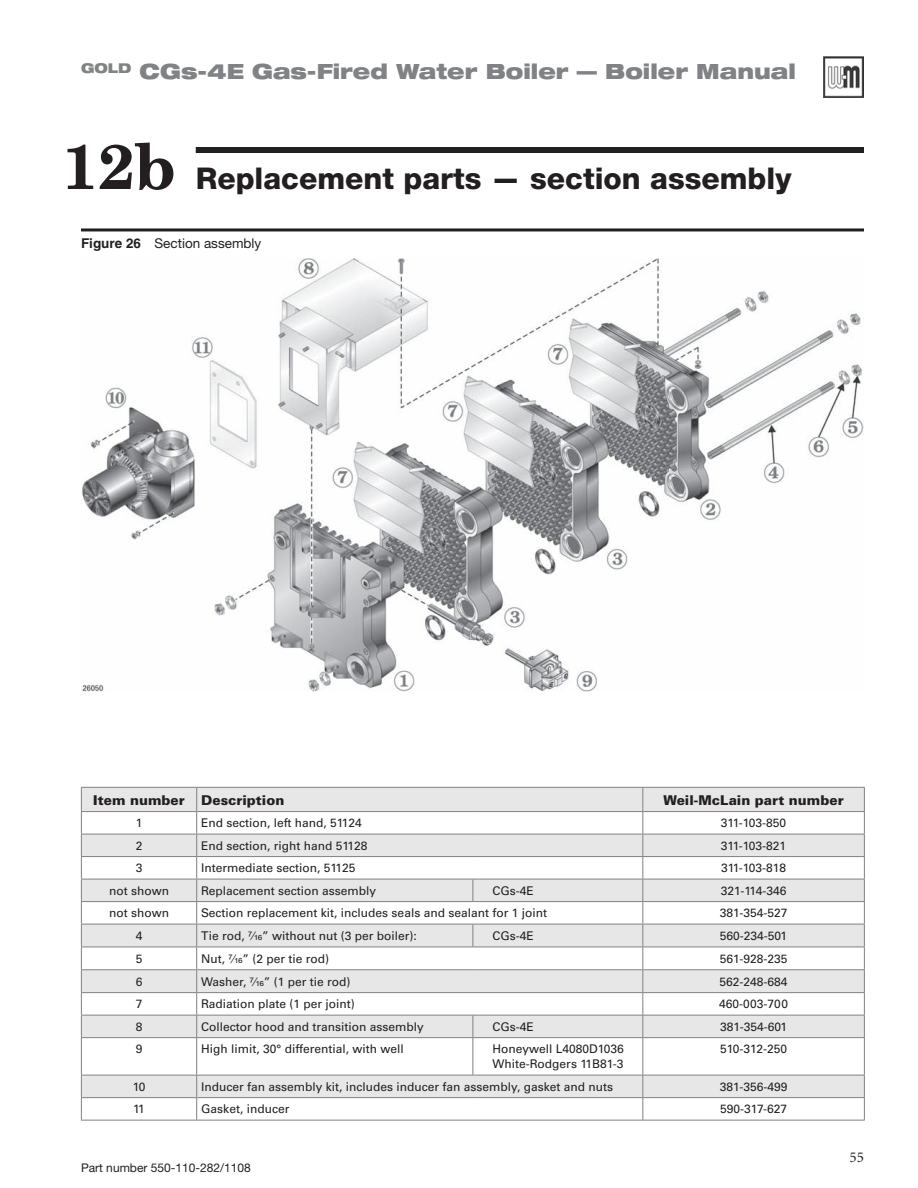
<style>
.page{position:relative;width:918px;height:1188px;background:#fff}
.page>*{position:absolute;margin:0;border:0;box-sizing:border-box;transform-origin:0 0}
.t1{font:800 30px "Helvetica Neue";color:#231f20}
.t2{font:900 expanded 21px "Helvetica Neue";color:#808285;scale:.96 1}
.t3{font:15px "Minion";color:#231f20}
.t4{font:900 13.5px "Univers";color:#231f20}
.t5{font:13.5px "Helvetica Neue";color:#231f20}
.t6{font:12px/15px "Univers";color:#231f20}
.t7{font:12px "Helvetica Neue";color:#231f20}
.s1{font-family:"New Century Schlbk";font-weight:700;font-size:63px}
.s2{font-family:"Helvetica";font-weight:700}
.s3{font-family:"Helvetica Fraction"}
</style>
<div class="page">
<img style="left:824px;top:57px;width:40px;height:40px">
<div style="left:196px;top:147px;width:668px;height:6px;background:#231f20"></div>
<hr style="left:81px;top:228px;width:783px;height:3px;background:#231f20">
<img style="left:82px;top:258px;width:782px;height:433px">
<div style="left:82px;top:788px;width:782px;height:23px;background:#e6e7e6"></div>
<svg style="left:82px;top:812px;width:782px;height:308px"></svg>
<hr style="left:81px;top:787px;width:116px;height:1px;background:#808180">
<hr style="left:197px;top:787px;width:276px;height:1px;background:#808180">
<hr style="left:473px;top:787px;width:170px;height:1px;background:#808180">
<hr style="left:643px;top:787px;width:222px;height:1px;background:#808180">
<hr style="left:81px;top:811px;width:116px;height:1px;background:#808180">
<hr style="left:197px;top:811px;width:276px;height:1px;background:#808180">
<hr style="left:473px;top:811px;width:170px;height:1px;background:#808180">
<hr style="left:643px;top:811px;width:222px;height:1px;background:#808180">
<hr style="left:81px;top:834px;width:116px;height:1px;background:#808180">
<hr style="left:197px;top:834px;width:276px;height:1px;background:#808180">
<hr style="left:473px;top:834px;width:170px;height:1px;background:#808180">
<hr style="left:643px;top:834px;width:222px;height:1px;background:#808180">
<hr style="left:81px;top:856px;width:116px;height:1px;background:#808180">
<hr style="left:197px;top:856px;width:276px;height:1px;background:#808180">
<hr style="left:473px;top:856px;width:170px;height:1px;background:#808180">
<hr style="left:643px;top:856px;width:222px;height:1px;background:#808180">
<hr style="left:81px;top:879px;width:116px;height:1px;background:#808180">
<hr style="left:197px;top:879px;width:276px;height:1px;background:#808180">
<hr style="left:473px;top:879px;width:170px;height:1px;background:#808180">
<hr style="left:643px;top:879px;width:222px;height:1px;background:#808180">
<hr style="left:81px;top:901px;width:116px;height:1px;background:#808180">
<hr style="left:197px;top:901px;width:276px;height:1px;background:#808180">
<hr style="left:473px;top:901px;width:170px;height:1px;background:#808180">
<hr style="left:643px;top:901px;width:222px;height:1px;background:#808180">
<hr style="left:81px;top:924px;width:116px;height:1px;background:#808180">
<hr style="left:197px;top:924px;width:276px;height:1px;background:#808180">
<hr style="left:473px;top:924px;width:170px;height:1px;background:#808180">
<hr style="left:643px;top:924px;width:222px;height:1px;background:#808180">
<hr style="left:81px;top:947px;width:116px;height:1px;background:#808180">
<hr style="left:197px;top:947px;width:276px;height:1px;background:#808180">
<hr style="left:473px;top:947px;width:170px;height:1px;background:#808180">
<hr style="left:643px;top:947px;width:222px;height:1px;background:#808180">
<hr style="left:81px;top:969px;width:116px;height:1px;background:#808180">
<hr style="left:197px;top:969px;width:276px;height:1px;background:#808180">
<hr style="left:473px;top:969px;width:170px;height:1px;background:#808180">
<hr style="left:643px;top:969px;width:222px;height:1px;background:#808180">
<hr style="left:81px;top:992px;width:116px;height:1px;background:#808180">
<hr style="left:197px;top:992px;width:276px;height:1px;background:#808180">
<hr style="left:473px;top:992px;width:170px;height:1px;background:#808180">
<hr style="left:643px;top:992px;width:222px;height:1px;background:#808180">
<hr style="left:81px;top:1015px;width:116px;height:1px;background:#808180">
<hr style="left:197px;top:1015px;width:276px;height:1px;background:#808180">
<hr style="left:473px;top:1015px;width:170px;height:1px;background:#808180">
<hr style="left:643px;top:1015px;width:222px;height:1px;background:#808180">
<hr style="left:81px;top:1037px;width:116px;height:1px;background:#808180">
<hr style="left:197px;top:1037px;width:276px;height:1px;background:#808180">
<hr style="left:473px;top:1037px;width:170px;height:1px;background:#808180">
<hr style="left:643px;top:1037px;width:222px;height:1px;background:#808180">
<hr style="left:81px;top:1075px;width:116px;height:1px;background:#808180">
<hr style="left:197px;top:1075px;width:276px;height:1px;background:#808180">
<hr style="left:473px;top:1075px;width:170px;height:1px;background:#808180">
<hr style="left:643px;top:1075px;width:222px;height:1px;background:#808180">
<hr style="left:81px;top:1097px;width:116px;height:1px;background:#808180">
<hr style="left:197px;top:1097px;width:276px;height:1px;background:#808180">
<hr style="left:473px;top:1097px;width:170px;height:1px;background:#808180">
<hr style="left:643px;top:1097px;width:222px;height:1px;background:#808180">
<hr style="left:81px;top:1120px;width:116px;height:1px;background:#808180">
<hr style="left:197px;top:1120px;width:276px;height:1px;background:#808180">
<hr style="left:473px;top:1120px;width:170px;height:1px;background:#808180">
<hr style="left:643px;top:1120px;width:222px;height:1px;background:#808180">
<svg style="left:81px;top:788px;width:1px;height:249px"></svg>
<hr style="left:81px;top:1038px;width:1px;height:37px;background:#808180">
<svg style="left:81px;top:1076px;width:1px;height:44px"></svg>
<svg style="left:473px;top:879px;width:1px;height:22px"></svg>
<svg style="left:473px;top:924px;width:1px;height:23px"></svg>
<svg style="left:196px;top:788px;width:1px;height:249px"></svg>
<svg style="left:473px;top:1016px;width:1px;height:21px"></svg>
<svg style="left:642px;top:788px;width:1px;height:249px"></svg>
<svg style="left:864px;top:788px;width:1px;height:249px"></svg>
<hr style="left:196px;top:1038px;width:1px;height:37px;background:#808180">
<hr style="left:473px;top:1038px;width:1px;height:37px;background:#808180">
<hr style="left:642px;top:1038px;width:1px;height:37px;background:#808180">
<hr style="left:864px;top:1038px;width:1px;height:37px;background:#808180">
<svg style="left:196px;top:1076px;width:1px;height:44px"></svg>
<svg style="left:642px;top:1076px;width:1px;height:44px"></svg>
<svg style="left:864px;top:1076px;width:1px;height:44px"></svg>
<h2 class="t2" style="left:81px;top:57px;width:746px"><sup>GOLD</sup> CGs-4E Gas-Fired Water Boiler — Boiler Manual</h2>
<h1 class="t1" style="left:62px;top:160px;width:731px"><span class="s1">12b</span> Replacement parts — section assembly</h1>
<p class="t5" style="left:81px;top:235px;width:182px"><span class="s2">Figure 26</span> Section assembly</p>
<p class="t4" style="left:93px;top:792px;width:193px">Item number Description</p>
<p class="t4" style="left:663px;top:792px;width:182px">Weil-McLain part number</p>
<p class="t6" style="left:136px;top:816px;width:8px">1</p>
<p class="t6" style="left:201px;top:816px;width:162px">End section, left hand, 51124</p>
<p class="t6" style="left:721px;top:816px;width:67px">311-103-850</p>
<p class="t6" style="left:136px;top:838px;width:8px">2</p>
<p class="t6" style="left:201px;top:838px;width:168px">End section, right hand 51128</p>
<p class="t6" style="left:721px;top:838px;width:67px">311-103-821</p>
<p class="t6" style="left:136px;top:861px;width:8px">3</p>
<p class="t6" style="left:201px;top:861px;width:156px">Intermediate section, 51125</p>
<p class="t6" style="left:721px;top:861px;width:67px">311-103-818</p>
<p class="t6" style="left:109px;top:883px;width:61px">not shown</p>
<p class="t6" style="left:201px;top:883px;width:177px">Replacement section assembly</p>
<p class="t6" style="left:492px;top:883px;width:43px">CGs-4E</p>
<p class="t6" style="left:721px;top:883px;width:67px">321-114-346</p>
<p class="t6" style="left:109px;top:906px;width:61px">not shown</p>
<p class="t6" style="left:201px;top:906px;width:347px">Section replacement kit, includes seals and sealant for 1 joint</p>
<p class="t6" style="left:720px;top:906px;width:69px">381-354-527</p>
<p class="t6" style="left:136px;top:928px;width:8px">4</p>
<p class="t6" style="left:201px;top:928px;width:217px">Tie rod, <span class="s3">M\zn</span>” without nut (3 per boiler):</p>
<p class="t6" style="left:492px;top:928px;width:43px">CGs-4E</p>
<p class="t6" style="left:720px;top:928px;width:69px">560-234-501</p>
<p class="t6" style="left:136px;top:951px;width:8px">5</p>
<p class="t6" style="left:201px;top:951px;width:130px">Nut, <span class="s3">M\zn</span>” (2 per tie rod)</p>
<p class="t6" style="left:720px;top:951px;width:69px">561-928-235</p>
<p class="t6" style="left:136px;top:974px;width:8px">6</p>
<p class="t6" style="left:201px;top:974px;width:151px">Washer, <span class="s3">M\zn</span>” (1 per tie rod)</p>
<p class="t6" style="left:720px;top:974px;width:70px">562-248-684</p>
<p class="t6" style="left:136px;top:997px;width:8px">7</p>
<p class="t6" style="left:201px;top:997px;width:155px">Radiation plate (1 per joint)</p>
<p class="t6" style="left:719px;top:997px;width:70px">460-003-700</p>
<p class="t6" style="left:136px;top:1019px;width:8px">8</p>
<p class="t6" style="left:201px;top:1019px;width:224px">Collector hood and transition assembly</p>
<p class="t6" style="left:492px;top:1019px;width:43px">CGs-4E</p>
<p class="t6" style="left:720px;top:1019px;width:68px">381-354-601</p>
<p class="t6" style="left:136px;top:1042px;width:8px">9</p>
<p class="t6" style="left:201px;top:1042px;width:204px">High limit, 30° differential, with well</p>
<p class="t6" style="left:492px;top:1042px;width:133px">Honeywell L4080D1036<br>White-Rodgers 11B81-3</p>
<p class="t6" style="left:720px;top:1042px;width:69px">510-312-250</p>
<p class="t6" style="left:133px;top:1079px;width:14px">10</p>
<p class="t6" style="left:201px;top:1079px;width:414px">Inducer fan assembly kit, includes inducer fan assembly, gasket and nuts</p>
<p class="t6" style="left:720px;top:1079px;width:69px">381-356-499</p>
<p class="t6" style="left:133px;top:1102px;width:13px">11</p>
<p class="t6" style="left:201px;top:1102px;width:90px">Gasket, inducer</p>
<p class="t6" style="left:720px;top:1102px;width:68px">590-317-627</p>
<p class="t7" style="left:81px;top:1160px;width:171px">Part number 550-110-282/1108</p>
<p class="t3" style="left:850px;top:1150px;width:16px">55</p>
</div>
